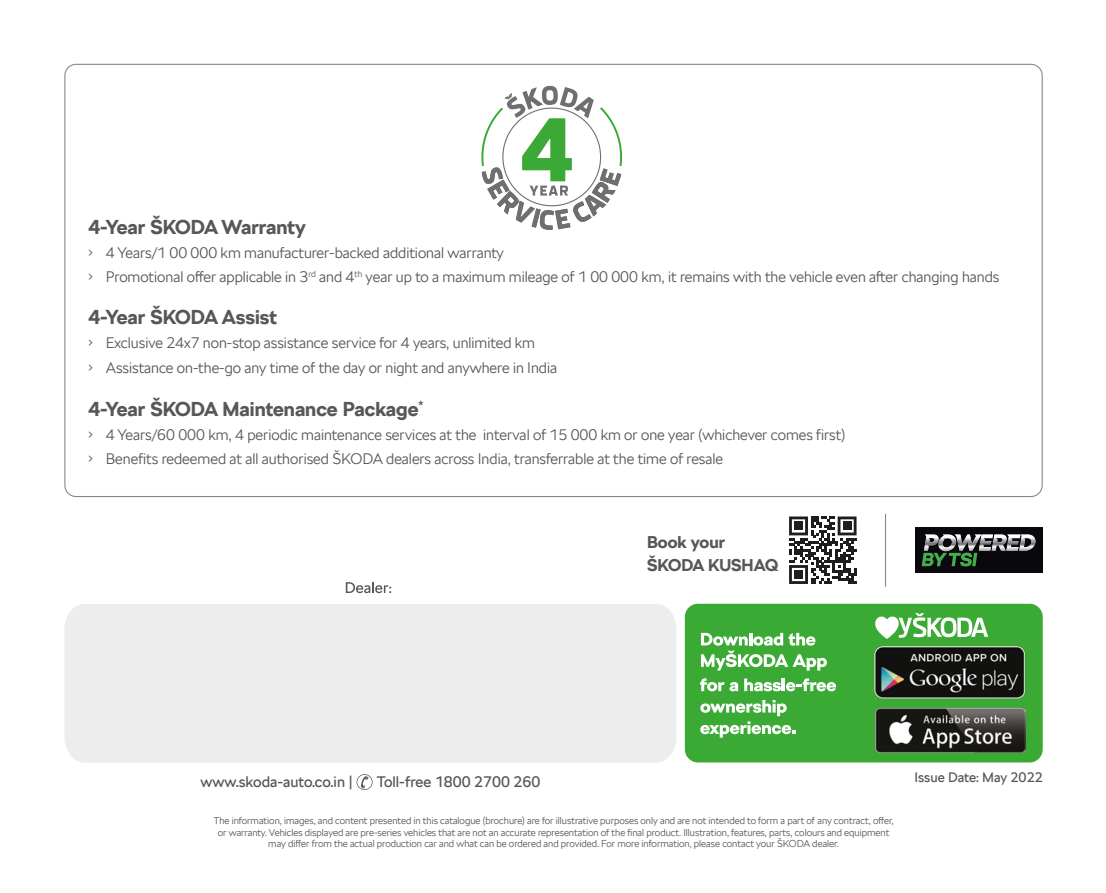
<style>
.page{position:relative;width:1106px;height:893px;background:#fff}
.page>*{position:absolute;margin:0;border:0;box-sizing:border-box;transform-origin:0 0}
.t1{font:700 19.65px "SKODA Next";color:#575756}
.t2{font:700 16.65px/22.8px "SKODA Next";color:#575756}
.t3{font:300 14.85px "SKODA Next";color:#575756}
.t4{font:14.85px "SKODA Next";color:#575756}
.t5{font:13.35px "SKODA Next";color:#575756}
.t6{font:300 9.75px/11.7px "SKODA Next";color:#575756;text-align:center}
</style>
<div class="page">
<svg style="left:356px;top:774px;width:16px;height:16px"></svg>
<svg style="left:346px;top:582px;width:45px;height:11px"></svg>
<div style="left:64px;top:604px;width:612px;height:159px;background:#ededed"></div>
<div style="left:685px;top:604px;width:357px;height:158px;background:#3aaa35;border-radius:13px"></div>
<img style="left:874px;top:646px;width:152px;height:53px">
<img style="left:875px;top:707px;width:150px;height:46px">
<svg style="left:875px;top:613px;width:113px;height:26px"></svg>
<svg style="left:701px;top:633px;width:126px;height:38px"></svg>
<svg style="left:700px;top:678px;width:38px;height:13px"></svg>
<svg style="left:744px;top:678px;width:92px;height:13px"></svg>
<svg style="left:700px;top:700px;width:95px;height:38px"></svg>
<svg style="left:64px;top:64px;width:978px;height:433px"></svg>
<svg style="left:480px;top:86px;width:143px;height:151px"></svg>
<hr style="left:885px;top:514px;width:1px;height:73px;background:#878787">
<svg style="left:915px;top:527px;width:127px;height:1px"></svg>
<div style="left:915px;top:528px;width:127px;height:45px;background:#0a080d"></div>
<svg style="left:921px;top:534px;width:115px;height:32px"></svg>
<svg style="left:789px;top:516px;width:67px;height:68px"></svg>
<div style="left:794px;top:522px;width:8px;height:8px;background:#1d1d1b"></div>
<div style="left:843px;top:522px;width:8px;height:8px;background:#1d1d1b"></div>
<div style="left:794px;top:570px;width:8px;height:9px;background:#1d1d1b"></div>
<h1 class="t1" style="left:88px;top:214px;width:219px">4-Year ŠKODA Warranty</h1>
<p class="t3" style="left:88px;top:243px;width:417px">• 4 Years/1 00 000 km manufacturer-backed additional warranty</p>
<p class="t3" style="left:88px;top:267px;width:912px">• Promotional offer applicable in 3<sup>rd</sup> and 4<sup>th</sup> year up to a maximum mileage of 1 00 000 km, it remains with the vehicle even after changing hands</p>
<h1 class="t1" style="left:88px;top:304px;width:190px">4-Year ŠKODA Assist</h1>
<p class="t3" style="left:88px;top:333px;width:448px">• Exclusive 24x7 non-stop assistance service for 4 years, unlimited km</p>
<p class="t3" style="left:88px;top:357px;width:470px">• Assistance on-the-go any time of the day or night and anywhere in India</p>
<h1 class="t1" style="left:88px;top:396px;width:336px">4-Year ŠKODA Maintenance Package<sup>*</sup></h1>
<p class="t3" style="left:88px;top:425px;width:758px">• 4 Years/60 000 km, 4 periodic maintenance services at the interval of 15 000 km or one year (whichever comes first)</p>
<p class="t3" style="left:88px;top:449px;width:636px">• Benefits redeemed at all authorised ŠKODA dealers across India, transferrable at the time of resale</p>
<p class="t2" style="left:647px;top:531px;width:132px">Book your<br>ŠKODA KUSHAQ</p>
<p class="t4" style="left:200px;top:772px;width:153px">www.skoda-auto.co.in |</p>
<p class="t5" style="left:914px;top:768px;width:130px">Issue Date: May 2022</p>
<p class="t4" style="left:377px;top:772px;width:165px">Toll-free 1800 2700 260</p>
<p class="t6" style="left:213px;top:815px;width:681px">The information, images, and content presented in this catalogue (brochure) are for illustrative purposes only and are not intended to form a part of any contract, offer, or warranty. Vehicles displayed are pre-series vehicles that are not an accurate representation of the final product. Illustration, features, parts, colours and equipment may differ from the actual production car and what can be ordered and provided. For more information, please contact your ŠKODA dealer.</p>
</div>
